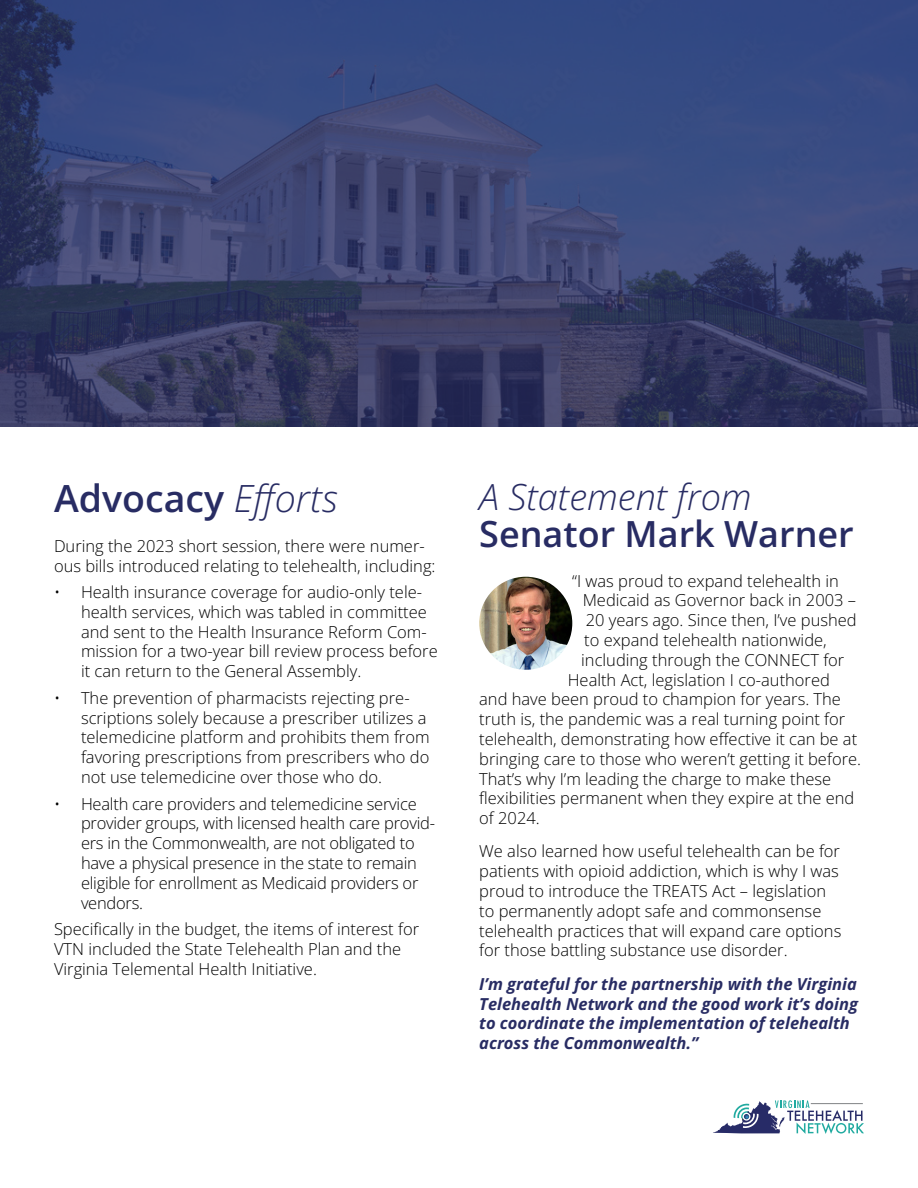
<style>
.page{position:relative;width:918px;height:1188px;background:#fff}
.page>*{position:absolute;margin:0;border:0;box-sizing:border-box;transform-origin:0 0}
.t1{font:600 37.5px "Open Sans";color:#282c63}
.t2{font:600 36px/37.2px "Open Sans";color:#282c63}
.Body{font:300 16.5px/19.8px "Open Sans";color:#000}
.t3{font:italic 700 16.5px/19.8px "Open Sans";color:#282c63}
.s1{font-weight:400;font-style:italic}
</style>
<div class="page">
<svg style="left:713px;top:1100px;width:151px;height:34px"></svg>
<hr style="left:811px;top:1103px;width:52px;height:1px;background:#808285">
<svg style="left:0;top:0;width:918px;height:427px"></svg>
<img style="left:479px;top:577px;width:93px;height:93px;border-radius:47px">
<p class="t1" style="left:54px;top:472px;width:286px">Advocacy <span class="s1">Efforts</span></p>
<p class="Body" style="left:54px;top:535px;width:383px">During the 2023 short session, there were numer&shy;ous bills introduced relating to telehealth, including:</p>
<p class="Body" style="left:81px;top:582px;width:358px;text-indent:-27px">• Health insurance coverage for audio-only tele&shy;health services, which was tabled in committee and sent to the Health Insurance Reform Com&shy;mission for a two-year bill review process before it can return to the General Assembly.</p>
<p class="Body" style="left:81px;top:688px;width:350px;text-indent:-27px">• The prevention of pharmacists rejecting pre&shy;scriptions solely because a prescriber utilizes a telemedicine platform and prohibits them from favoring prescriptions from prescribers who do not use telemedicine over those who do.</p>
<p class="Body" style="left:81px;top:793px;width:356px;text-indent:-27px">• Health care providers and telemedicine service provider groups, with licensed health care provid&shy;ers in the Commonwealth, are not obligated to have a physical presence in the state to remain eligible for enrollment as Medicaid providers or vendors.</p>
<p class="Body" style="left:54px;top:919px;width:367px">Specifically in the budget, the items of interest for<br>VTN included the State Telehealth Plan and the<br>Virginia Telemental Health Initiative.</p>
<p class="t2" style="left:479px;top:478px;width:376px"><span class="s1">A Statement from<br></span>Senator Mark Warner</p>
<p class="Body" style="left:572px;top:570px;width:268px">“I was proud to expand telehealth in</p>
<p class="Body" style="left:583px;top:590px;width:275px">Medicaid as Governor back in 2003 –</p>
<p class="Body" style="left:586px;top:610px;width:272px">20 years ago. Since then, I’ve pushed</p>
<p class="Body" style="left:584px;top:630px;width:244px">to expand telehealth nationwide,</p>
<p class="Body" style="left:581px;top:649px;width:265px">including through the CONNECT for</p>
<p class="Body" style="left:568px;top:669px;width:264px">Health Act, legislation I co-authored</p>
<p class="Body" style="left:479px;top:689px;width:363px">and have been proud to champion for years. The</p>
<p class="Body" style="left:479px;top:709px;width:368px">truth is, the pandemic was a real turning point for</p>
<p class="Body" style="left:479px;top:729px;width:379px">telehealth, demonstrating how effective it can be at</p>
<p class="Body" style="left:479px;top:748px;width:383px">bringing care to those who weren’t getting it before.</p>
<p class="Body" style="left:479px;top:768px;width:354px">That’s why I’m leading the charge to make these</p>
<p class="Body" style="left:479px;top:788px;width:377px">flexibilities permanent when they expire at the end</p>
<p class="Body" style="left:479px;top:808px;width:62px">of 2024.</p>
<p class="Body" style="left:479px;top:841px;width:364px">We also learned how useful telehealth can be for patients with opioid addiction, which is why I was proud to introduce the TREATS Act – legislation to permanently adopt safe and commonsense telehealth practices that will expand care options for those battling substance use disorder.</p>
<p class="t3" style="left:479px;top:973px;width:380px">I’m grateful for the partnership with the Virginia Telehealth Network and the good work it’s doing to coordinate the implementation of telehealth across the Commonwealth.”</p>
</div>
